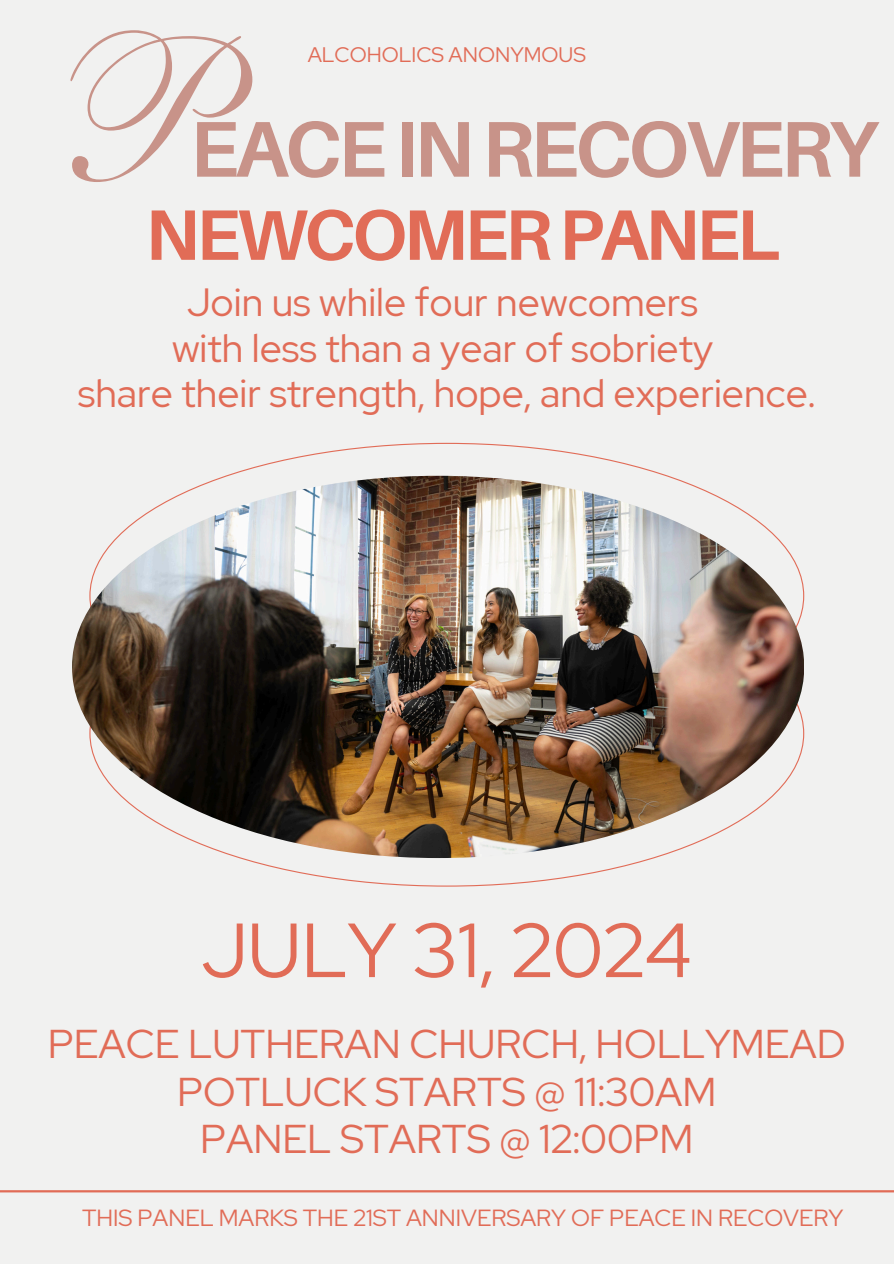
<style>
.page{position:relative;width:894px;height:1264px;background:#fff}
.page>*{position:absolute;margin:0;border:0;box-sizing:border-box;transform-origin:0 0}
.t1{font:208.95px "Anastasia Script";color:#c89389}
.t2{font:700 79.05px "Aileron";letter-spacing:-.045em;color:#c89389}
.t3{font:76.5px "Red Hat Display";color:#e16c57}
.t4{font:700 71.4px "Aileron";letter-spacing:-.045em;color:#e16c57}
.t5{font:40.05px/47.4px "Red Hat Display";color:#e16c57;text-align:center}
.t6{font:39.3px/45.8px "Red Hat Display";color:#e16c57;text-align:center}
.t7{font:23.25px "Red Hat Display";color:#e16c57}
.t8{font:21px "Red Hat Display";color:#e16c57}
</style>
<div class="page">
<div style="left:0;top:0;width:893px;height:1263px;background:#f1f1f0"></div>
<svg style="left:91px;top:443px;width:712px;height:137px"></svg>
<svg style="left:89px;top:580px;width:715px;height:306px"></svg>
<img style="left:72px;top:476px;width:731px;height:382px;border-radius:50%">
<hr style="left:0;top:1190px;width:893px;height:2px;background:#e16c57">
<h1 class="t1" style="left:23px;top:55px;width:164px">P</h1>
<p class="t4" style="left:145px;top:190px;width:636px">NEWCOMERPANEL</p>
<h1 class="t6" style="left:78px;top:279px;width:739px">Join us while four newcomers<br>with less than a year of sobriety<br>share their strength, hope, and experience.</h1>
<h4 class="t8" style="left:307px;top:41px;width:280px">ALCOHOLICS ANONYMOUS</h4>
<p class="t2" style="left:190px;top:100px;width:689px">EACEINRECOVERY</p>
<h3 class="t3" style="left:201px;top:899px;width:492px">JULY 31, 2024</h3>
<h2 class="t5" style="left:48px;top:1020px;width:799px">PEACE LUTHERAN CHURCH, HOLLYMEAD<br>POTLUCK STARTS @ 11:30AM<br>PANEL STARTS @ 12:00PM</h2>
<p class="t7" style="left:82px;top:1202px;width:762px">THIS PANEL MARKS THE 21ST ANNIVERSARY OF PEACE IN RECOVERY</p>
</div>
